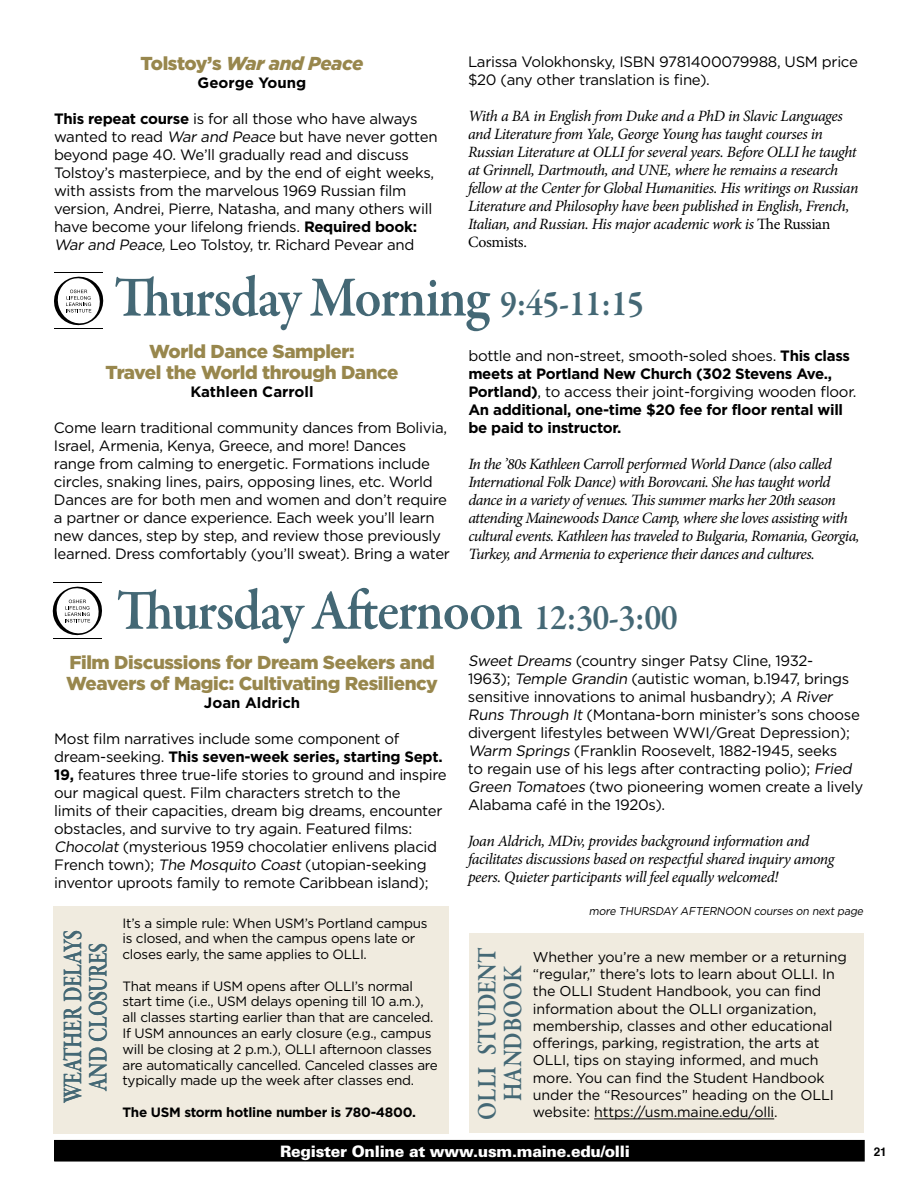
<style>
.page{position:relative;width:918px;height:1188px;background:#fff}
.page>*{position:absolute;margin:0;border:0;box-sizing:border-box;transform-origin:0 0}
.t1{font:600 57.75px "Garamond Premr Pro";letter-spacing:-.025em;color:#446875;scale:.93 1}
.t2{font:600 27px/25.5px "Garamond Premr Pro";letter-spacing:-.015em;color:#446875;text-align:center;scale:.75 1}
.t3{font:600 27px "Garamond Premr Pro";letter-spacing:-.015em;color:#446875;scale:.85 1}
.t4{font:900 18.75px/21px "Gotham";letter-spacing:-.02em;color:#98874d;text-align:center}
.t5{font:italic 900 18.75px "Gotham";letter-spacing:-.02em;color:#98874d}
.t6{font:italic 15.75px/18px "Minion Pro";letter-spacing:-.035em;color:#000}
.t7{font:900 15.75px "Univers";letter-spacing:-.02em;color:#fff}
.t8{font:15px/18px "Gotham";letter-spacing:-.02em;color:#000}
.t9{font:700 15px/18px "Gotham";letter-spacing:-.02em;color:#000}
.t10{font:700 15px "Gotham";color:#000}
.t11{font:14.25px/17.2px "Gotham";letter-spacing:-.01em;color:#000}
.t12{font:13.5px/15.8px "Gotham";letter-spacing:-.02em;color:#000}
.t13{font:700 13.5px "Gotham";letter-spacing:-.02em;color:#000}
.t14{font:700 12px "Helvetica";color:#000}
.t15{font:italic 11.25px "Gotham";color:#000;scale:.95 1}
.s1{font-style:normal}
.s2{font-size:36.9px}
.s3{font-weight:700}
.s4{font-style:italic}
.s5{font-weight:400}
</style>
<div class="page">
<div style="left:55px;top:1141px;width:809px;height:20px;background:#000"></div>
<div style="left:54px;top:1140px;width:811px;height:22px;border:2px solid #000"></div>
<hr style="left:53px;top:583px;width:49px;height:1px;background:#000">
<hr style="left:53px;top:638px;width:49px;height:1px;background:#000">
<svg style="left:53px;top:586px;width:49px;height:50px"></svg>
<div style="left:469px;top:933px;width:395px;height:200px;background:#f0ebdf"></div>
<hr style="left:594px;top:1119px;width:180px;height:1px;background:#000">
<div style="left:53px;top:906px;width:396px;height:228px;background:#f0ebdf"></div>
<hr style="left:54px;top:273px;width:49px;height:1px;background:#000">
<hr style="left:54px;top:328px;width:49px;height:1px;background:#000">
<svg style="left:54px;top:276px;width:49px;height:50px"></svg>
<p class="t8" style="left:468px;top:52px;width:391px">Larissa Volokhonsky, ISBN 9781400079988, USM price $20 (any other translation is fine).</p>
<p class="t6" style="left:468px;top:106px;width:392px">With a BA in English from Duke and a PhD in Slavic Languages and Literature from Yale, George Young has taught courses in Russian Literature at OLLI for several years. Before OLLI he taught at Grinnell, Dartmouth, and UNE, where he remains a research fellow at the Center for Global Humanities. His writings on Russian Literature and Philosophy have been published in English, French, Italian, and Russian. His major academic work is <span class="s1">The Russian Cosmists.</span></p>
<h1 class="t1" style="left:114px;top:263px;width:571px">Thursday Morning <span class="s2">9:45-11:15</span></h1>
<p class="t4" style="left:105px;top:341px;width:295px">World Dance Sampler:<br>Travel the World through Dance</p>
<p class="t10" style="left:190px;top:383px;width:125px">Kathleen Carroll</p>
<p class="t8" style="left:54px;top:419px;width:398px">Come learn traditional community dances from Bolivia, Israel, Armenia, Kenya, Greece, and more! Dances range from calming to energetic. Formations include circles, snaking lines, pairs, opposing lines, etc. World Dances are for both men and women and don’t require a partner or dance experience. Each week you’ll learn new dances, step by step, and review those previously learned. Dress comfortably (you’ll sweat). Bring a water</p>
<p class="t5" style="left:141px;top:52px;width:224px"><span class="s1">Tolstoy’s</span> War and Peace</p>
<p class="t10" style="left:198px;top:74px;width:110px">George Young</p>
<p class="t8" style="left:54px;top:109px;width:385px"><span class="s3">This repeat course</span> is for all those who have always wanted to read <span class="s4">War and Peace</span> but have never gotten beyond page 40. We’ll gradually read and discuss Tolstoy’s masterpiece, and by the end of eight weeks, with assists from the marvelous 1969 Russian film version, Andrei, Pierre, Natasha, and many others will have become your lifelong friends. <span class="s3">Required book:<br></span><span class="s4">War and Peace,</span> Leo Tolstoy, tr. Richard Pevear and</p>
<p class="t9" style="left:468px;top:347px;width:390px"><span class="s5">bottle and non-street, smooth-soled shoes.</span> This class meets at Portland New Church (302 Stevens Ave., Portland)<span class="s5">, to access their joint-forgiving wooden floor.<br></span>An additional, one-time $20 fee for floor rental will be paid to instructor.</p>
<p class="t6" style="left:468px;top:455px;width:393px">In the ’80s Kathleen Carroll performed World Dance (also called International Folk Dance) with Borovcani. She has taught world dance in a variety of venues. This summer marks her 20th season attending Mainewoods Dance Camp, where she loves assisting with cultural events. Kathleen has traveled to Bulgaria, Romania, Georgia, Turkey, and Armenia to experience their dances and cultures.</p>
<h1 class="t1" style="left:116px;top:576px;width:605px">Thursday Afternoon <span class="s2">12:30-3:00</span></h1>
<p class="t4" style="left:66px;top:651px;width:373px;text-align:left">Film Discussions for Dream Seekers and<br>Weavers of Magic: Cultivating Resiliency</p>
<p class="t10" style="left:204px;top:694px;width:98px">Joan Aldrich</p>
<p class="t8" style="left:54px;top:729px;width:394px">Most film narratives include some component of dream-seeking. <span class="s3">This seven-week series, starting Sept.<br>19,</span> features three true-life stories to ground and inspire our magical quest. Film characters stretch to the<br>limits of their capacities, dream big dreams, encounter obstacles, and survive to try again. Featured films:<br><span class="s4">Chocolat</span> (mysterious 1959 chocolatier enlivens placid French town); <span class="s4">The Mosquito Coast</span> (utopian-seeking inventor uproots family to remote Caribbean island);</p>
<h2 class="t2" style="left:60px;top:1103px;width:232px;rotate:-90deg">WEATHER DELAYS<br>AND CLOSURES</h2>
<p class="t12" style="left:122px;top:915px;width:307px">It’s a simple rule: When USM’s Portland campus is closed, and when the campus opens late or closes early, the same applies to OLLI.</p>
<p class="t12" style="left:122px;top:978px;width:317px">That means if USM opens after OLLI’s normal start time (i.e., USM delays opening till 10 a.m.), all classes starting earlier than that are canceled.<br>If USM announces an early closure (e.g., campus will be closing at 2 p.m.), OLLI afternoon classes are automatically cancelled. Canceled classes are typically made up the week after classes end.</p>
<p class="t13" style="left:122px;top:1104px;width:295px">The USM storm hotline number is 780-4800.</p>
<p class="t8" style="left:468px;top:651px;width:397px"><span class="s4">Sweet Dreams</span> (country singer Patsy Cline, 1932-<br>1963); <span class="s4">Temple Grandin</span> (autistic woman, b.1947, brings sensitive innovations to animal husbandry); <span class="s4">A River Runs Through It</span> (Montana-born minister’s sons choose divergent lifestyles between WWI/Great Depression); <span class="s4">Warm Springs</span> (Franklin Roosevelt, 1882-1945, seeks<br>to regain use of his legs after contracting polio); <span class="s4">Fried Green Tomatoes</span> (two pioneering women create a lively Alabama café in the 1920s).</p>
<p class="t6" style="left:468px;top:832px;width:368px">Joan Aldrich, MDiv, provides background information and facilitates discussions based on respectful shared inquiry among peers. Quieter participants will feel equally welcomed!</p>
<p class="t15" style="left:589px;top:905px;width:292px">more THURSDAY AFTERNOON courses on next page</p>
<h2 class="t3" style="left:471px;top:1120px;width:204px;rotate:-90deg">OLLI STUDENT</h2>
<h2 class="t3" style="left:496px;top:1101px;width:161px;rotate:-90deg">HANDBOOK</h2>
<p class="t11" style="left:533px;top:948px;width:315px">Whether you’re a new member or a returning “regular,” there’s lots to learn about OLLI. In the OLLI Student Handbook, you can find information about the OLLI organization, membership, classes and other educational offerings, parking, registration, the arts at OLLI, tips on staying informed, and much more. You can find the Student Handbook under the “Resources” heading on the OLLI</p>
<p class="t11" style="left:533px;top:1103px;width:246px">website: https://usm.maine.edu/olli.</p>
<p class="t7" style="left:280px;top:1141px;width:351px">Register Online at www.usm.maine.edu/olli</p>
<p class="t14" style="left:874px;top:1142px;width:14px">21</p>
</div>
